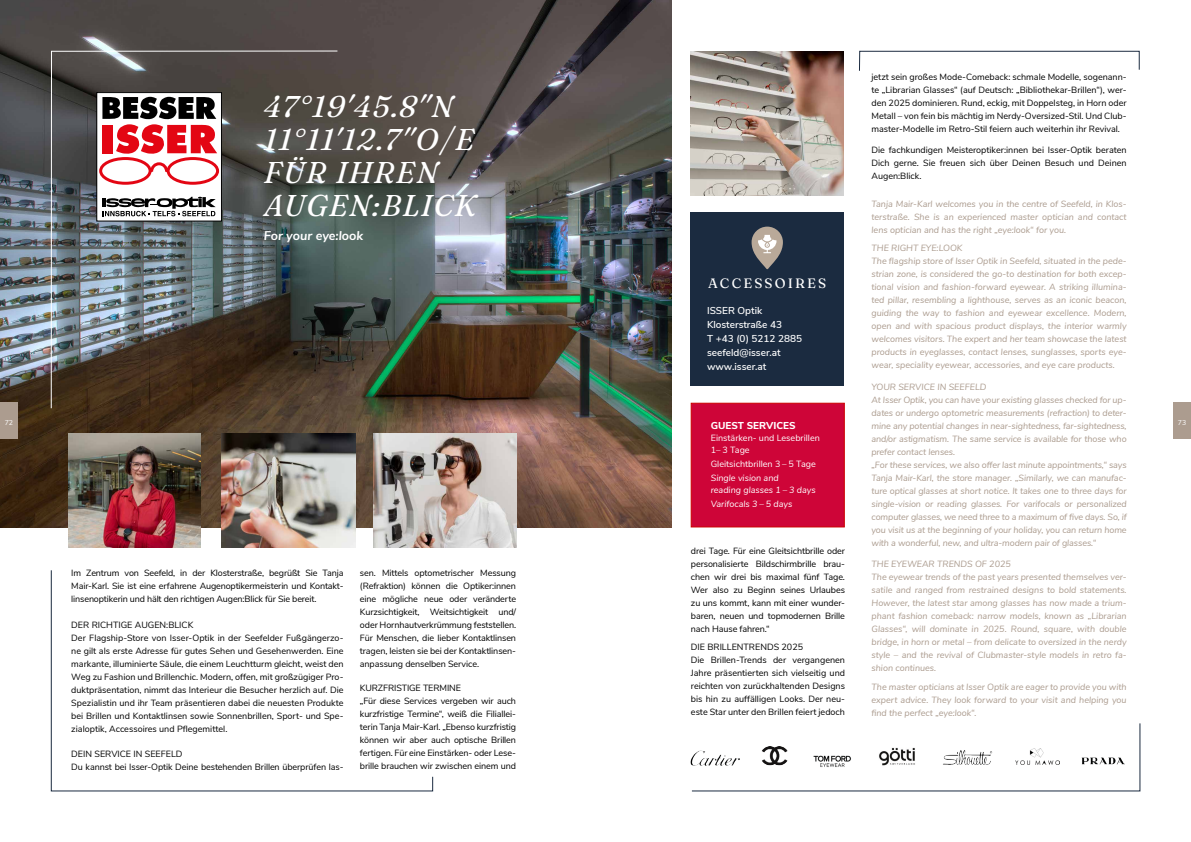
<style>
.page{position:relative;width:1191px;height:842px;background:#fff}
.page>*{position:absolute;margin:0;border:0;box-sizing:border-box;transform-origin:0 0}
.t1{font:italic 900 30px/33px "Fraunces 9 pt";letter-spacing:.045em;color:#fff}
.t2{font:900 13.5px "Fraunces 9 pt";letter-spacing:.16em;color:#fff}
.t3{font:italic 700 12.6px "Nunito Sans";color:#fff}
.t4{font:600 10px/14px "Nunito Sans";color:#fff}
.t5{font:800 10px "Nunito Sans";color:#fff}
.t6{font:9px/13px "Nunito Sans";color:#000;text-align:justify}
.t7{font:italic 9px/13px "Nunito Sans";color:#ac9c8f}
.t8{font:9px/12px "Nunito Sans";color:#fff}
.t9{font:italic 9px/12px "Nunito Sans";color:#fff}
.t10{font:7px "Nunito Sans";color:#fff}
.s1{font-style:normal}
</style>
<div class="page">
<img style="left:0;top:0;width:671px;height:527px">
<svg style="left:692px;top:723px;width:448px;height:68px"></svg>
<img style="left:51px;top:51px;width:287px;height:358px">
<div style="left:97px;top:93px;width:124px;height:128px;background:#fff"></div>
<div style="left:96px;top:92px;width:126px;height:129px;border:1px solid #000"></div>
<svg style="left:103px;top:197px;width:113px;height:19px"></svg>
<svg style="left:99px;top:97px;width:121px;height:88px"></svg>
<img style="left:690px;top:751px;width:50px;height:14px">
<img style="left:754px;top:746px;width:40px;height:19px">
<img style="left:942px;top:750px;width:50px;height:15px">
<img style="left:873px;top:740px;width:47px;height:27px">
<img style="left:1081px;top:748px;width:43px;height:27px">
<img style="left:812px;top:751px;width:40px;height:19px">
<img style="left:1015px;top:749px;width:44px;height:16px">
<svg style="left:859px;top:51px;width:280px;height:20px"></svg>
<img style="left:373px;top:434px;width:144px;height:114px">
<img style="left:69px;top:434px;width:131px;height:114px">
<img style="left:221px;top:434px;width:134px;height:114px">
<div style="left:690px;top:213px;width:154px;height:173px;background:#1b2b40"></div>
<svg style="left:751px;top:227px;width:32px;height:42px"></svg>
<img style="left:690px;top:51px;width:154px;height:145px">
<div style="left:690px;top:403px;width:155px;height:124px;background:#ce0538;border:1px solid #c00"></div>
<svg style="left:51px;top:570px;width:382px;height:221px"></svg>
<div style="left:0;top:403px;width:18px;height:36px;background:#ac9c8f"></div>
<div style="left:1173px;top:403px;width:18px;height:36px;background:#ac9c8f"></div>
<p class="t6" style="left:871px;top:70px;width:257px">jetzt sein großes Mode-Comeback: schmale Modelle, sogenann&shy;te „Librarian Glasses“ (auf Deutsch: „Bibliothekar-Brillen“), wer&shy;den 2025 dominieren. Rund, eckig, mit Doppelsteg, in Horn oder Metall – von fein bis mächtig im Nerdy-Oversized-Stil. Und Club&shy;master-Modelle im Retro-Stil feiern auch weiterhin ihr Revival.</p>
<p class="t6" style="left:871px;top:143px;width:257px">Die fachkundigen Meisteroptiker:innen bei Isser-Optik beraten Dich gerne. Sie freuen sich über Deinen Besuch und Deinen Augen:Blick.</p>
<p class="t7" style="left:871px;top:196px;width:257px;text-align:justify">Tanja Mair-Karl welcomes you in the centre of Seefeld, in Klos&shy;terstraße. She is an experienced master optician and contact lens optician and has the right „eye:look“ for you.</p>
<p class="t7" style="left:871px;top:241px;width:257px">THE RIGHT EYE:LOOK<br>The flagship store of Isser Optik in Seefeld, situated in the pede&shy;strian zone, is considered the go-to destination for both excep&shy;tional vision and fashion-forward eyewear. A striking illumina&shy;ted pillar, resembling a lighthouse, serves as an iconic beacon, guiding the way to fashion and eyewear excellence. Modern, open and with spacious product displays, the interior warmly welcomes visitors. The expert and her team showcase the latest products in eyeglasses, contact lenses, sunglasses, sports eye&shy;wear, speciality eyewear, accessories, and eye care products.</p>
<p class="t7" style="left:871px;top:380px;width:257px">YOUR SERVICE IN SEEFELD<br>At Isser Optik, you can have your existing glasses checked for up&shy;dates or undergo optometric measurements (refraction) to deter&shy;mine any potential changes in near-sightedness, far-sightedness, and/or astigmatism. The same service is available for those who prefer contact lenses.<br>„For these services, we also offer last minute appointments,“ says Tanja Mair-Karl, the store manager. „Similarly, we can manufac&shy;ture optical glasses at short notice. It takes one to three days for single-vision or reading glasses. For varifocals or personalized computer glasses, we need three to a maximum of five days. So, if you visit us at the beginning of your holiday, you can return home with a wonderful, new, and ultra-modern pair of glasses.“</p>
<p class="t7" style="left:871px;top:557px;width:257px">THE EYEWEAR TRENDS OF 2025<br>The eyewear trends of the past years presented themselves ver&shy;satile and ranged from restrained designs to bold statements.<br>However, the latest star among glasses has now made a trium&shy;phant fashion comeback: narrow models, known as „Librarian Glasses“, will dominate in 2025. Round, square, with double bridge, in horn or metal – from delicate to oversized in the nerdy style – and the revival of Clubmaster-style models in retro fa&shy;shion continues.</p>
<p class="t7" style="left:871px;top:680px;width:257px;text-align:justify">The master opticians at Isser Optik are eager to provide you with expert advice. They look forward to your visit and helping you find the perfect „eye:look“.</p>
<h1 class="t1" style="left:264px;top:88px;width:214px">47°19′45.8″N<br>11°11′12.7″O/E<br>FÜR IHREN<br>AUGEN:BLICK</h1>
<h3 class="t3" style="left:264px;top:226px;width:101px">For your eye:look</h3>
<h2 class="t2" style="left:708px;top:272px;width:120px">ACCESSOIRES</h2>
<p class="t4" style="left:707px;top:303px;width:97px">ISSER Optik<br>Klosterstraße 43<br>T +43 (0) 5212 2885 seefeld@isser.at www.isser.at</p>
<p class="t10" style="left:5px;top:417px;width:10px">72</p>
<p class="t10" style="left:1177px;top:417px;width:10px">73</p>
<p class="t5" style="left:711px;top:418px;width:86px">GUEST SERVICES</p>
<p class="t8" style="left:711px;top:431px;width:111px">Einstärken- und Lesebrillen<br>1– 3 Tage</p>
<p class="t8" style="left:711px;top:457px;width:106px">Gleitsichtbrillen 3 – 5 Tage</p>
<p class="t9" style="left:711px;top:472px;width:106px">Single vision and<br>reading glasses 1 <span class="s1">–</span> 3 days</p>
<p class="t9" style="left:711px;top:497px;width:83px">Varifocals 3 <span class="s1">–</span> 5 days</p>
<p class="t6" style="left:691px;top:543px;width:156px">drei Tage. Für eine Gleitsichtbrille oder personalisierte Bildschirmbrille brau&shy;chen wir drei bis maximal fünf Tage.<br>Wer also zu Beginn seines Urlaubes zu uns kommt, kann mit einer wunder&shy;baren, neuen und topmodernen Brille nach Hause fahren.“</p>
<p class="t6" style="left:691px;top:640px;width:156px;text-align:left">DIE BRILLENTRENDS 2025<br>Die Brillen-Trends der vergangenen Jahre präsentierten sich vielseitig und reichten von zurückhaltenden Designs bis hin zu auffälligen Looks. Der neu&shy;este Star unter den Brillen feiert jedoch</p>
<p class="t6" style="left:360px;top:565px;width:158px">sen. Mittels optometrischer Messung (Refraktion) können die Optiker:innen eine mögliche neue oder veränderte Kurzsichtigkeit, Weitsichtigkeit und/ oder Hornhautverkrümmung feststellen.<br>Für Menschen, die lieber Kontaktlinsen tragen, leisten sie bei der Kontaktlinsen&shy;anpassung denselben Service.</p>
<p class="t6" style="left:360px;top:681px;width:158px;text-align:left">KURZFRISTIGE TERMINE<br>„Für diese Services vergeben wir auch kurzfristige Termine“, weiß die Filiallei&shy;terin Tanja Mair-Karl. „Ebenso kurzfristig können wir aber auch optische Brillen fertigen. Für eine Einstärken- oder Lese&shy;brille brauchen wir zwischen einem und</p>
<p class="t6" style="left:71px;top:566px;width:274px">Im Zentrum von Seefeld, in der Klosterstraße, begrüßt Sie Tanja Mair-Karl. Sie ist eine erfahrene Augenoptikermeisterin und Kontakt&shy;linsenoptikerin und hält den richtigen Augen:Blick für Sie bereit.</p>
<p class="t6" style="left:71px;top:618px;width:274px;text-align:left">DER RICHTIGE AUGEN:BLICK<br>Der Flagship-Store von Isser-Optik in der Seefelder Fußgängerzo&shy;ne gilt als erste Adresse für gutes Sehen und Gesehenwerden. Eine markante, illuminierte Säule, die einem Leuchtturm gleicht, weist den Weg zu Fashion und Brillenchic. Modern, offen, mit großzügiger Pro&shy;duktpräsentation, nimmt das Interieur die Besucher herzlich auf. Die Spezialistin und ihr Team präsentieren dabei die neuesten Produkte bei Brillen und Kontaktlinsen sowie Sonnenbrillen, Sport- und Spe&shy;zialoptik, Accessoires und Pflegemittel.</p>
<p class="t6" style="left:71px;top:746px;width:274px">DEIN SERVICE IN SEEFELD<br>Du kannst bei Isser-Optik Deine bestehenden Brillen überprüfen las-</p>
</div>
